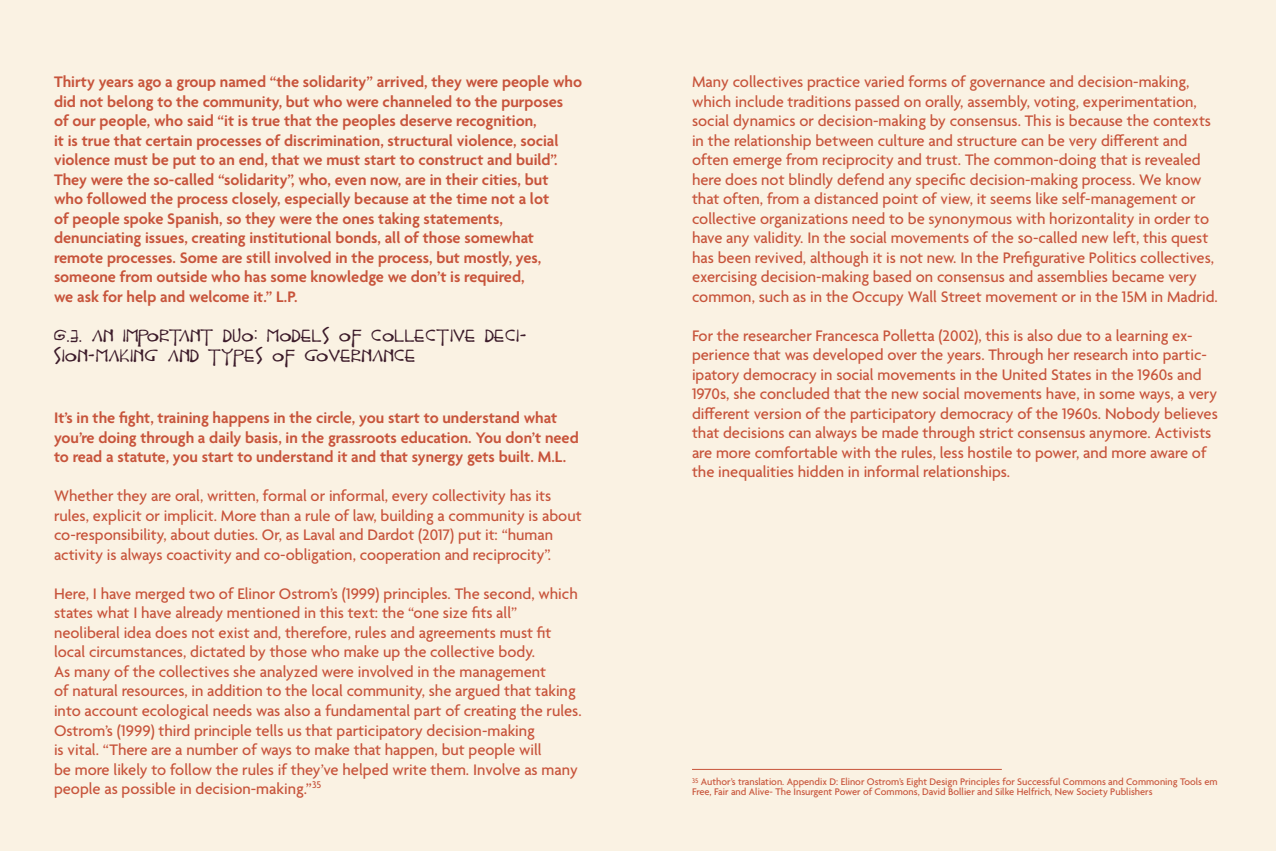
<style>
.page{position:relative;width:1276px;height:851px;background:#fff}
.page>*{position:absolute;margin:0;border:0;box-sizing:border-box;transform-origin:0 0}
.t1{font:18px/19.8px "Epistolar";color:#3d1c2b}
.t2{font:500 16.5px/19.5px "Agenda";color:#c7543b}
.t3{font:600 16.5px/19.5px "Agenda";color:#c7543b}
.t4{font:500 10.35px/10.4px "Agenda";color:#c8553b}
</style>
<div class="page">
<div style="left:0;top:0;width:1276px;height:850px;background:#faf2e3"></div>
<hr style="left:692px;top:769px;width:310px;height:1px;background:#c8553b">
<p class="t3" style="left:54px;top:73px;width:530px">Thirty years ago a group named “the solidarity” arrived, they were people who did not belong to the community, but who were channeled to the purposes<br>of our people, who said “it is true that the peoples deserve recognition,<br>it is true that certain processes of discrimination, structural violence, social violence must be put to an end, that we must start to construct and build”.<br>They were the so-called “solidarity”, who, even now, are in their cities, but<br>who followed the process closely, especially because at the time not a lot<br>of people spoke Spanish, so they were the ones taking statements, denunciating issues, creating institutional bonds, all of those somewhat remote processes. Some are still involved in the process, but mostly, yes, someone from outside who has some knowledge we don’t is required,<br>we ask for help and welcome it.” L.P.</p>
<p class="t1" style="left:54px;top:326px;width:475px">6.3. AN IMPORTANT DUO: MODELS OF COLLECTIVE DECI-<br>SION-MAKING AND TYPES OF GOVERNANCE</p>
<p class="t3" style="left:54px;top:409px;width:526px">It’s in the fight, training happens in the circle, you start to understand what you’re doing through a daily basis, in the grassroots education. You don’t need to read a statute, you start to understand it and that synergy gets built. M.L.</p>
<p class="t2" style="left:54px;top:487px;width:529px">Whether they are oral, written, formal or informal, every collectivity has its rules, explicit or implicit. More than a rule of law, building a community is about co-responsibility, about duties. Or, as Laval and Dardot (2017) put it: “human activity is always coactivity and co-obligation, cooperation and reciprocity”.</p>
<p class="t2" style="left:54px;top:584px;width:529px">Here, I have merged two of Elinor Ostrom’s (1999) principles. The second, which states what I have already mentioned in this text: the “one size fits all” neoliberal idea does not exist and, therefore, rules and agreements must fit local circumstances, dictated by those who make up the collective body.<br>As many of the collectives she analyzed were involved in the management<br>of natural resources, in addition to the local community, she argued that taking into account ecological needs was also a fundamental part of creating the rules.<br>Ostrom’s (1999) third principle tells us that participatory decision-making<br>is vital. “There are a number of ways to make that happen, but people will<br>be more likely to follow the rules if they’ve helped write them. Involve as many people as possible in decision-making.”<sup>35</sup></p>
<p class="t2" style="left:692px;top:73px;width:527px">Many collectives practice varied forms of governance and decision-making, which include traditions passed on orally, assembly, voting, experimentation, social dynamics or decision-making by consensus. This is because the contexts in the relationship between culture and structure can be very different and often emerge from reciprocity and trust. The common-doing that is revealed here does not blindly defend any specific decision-making process. We know that often, from a distanced point of view, it seems like self-management or collective organizations need to be synonymous with horizontality in order to have any validity. In the social movements of the so-called new left, this quest has been revived, although it is not new. In the Prefigurative Politics collectives, exercising decision-making based on consensus and assemblies became very common, such as in the Occupy Wall Street movement or in the 15M in Madrid.</p>
<p class="t2" style="left:692px;top:326px;width:527px">For the researcher Francesca Polletta (2002), this is also due to a learning ex&shy;perience that was developed over the years. Through her research into partic&shy;ipatory democracy in social movements in the United States in the 1960s and 1970s, she concluded that the new social movements have, in some ways, a very different version of the participatory democracy of the 1960s. Nobody believes that decisions can always be made through strict consensus anymore. Activists are more comfortable with the rules, less hostile to power, and more aware of the inequalities hidden in informal relationships.</p>
<p class="t4" style="left:692px;top:777px;width:527px"><sup>35</sup> Author’s translation. Appendix D: Elinor Ostrom’s Eight Design Principles for Successful Commons and Commoning Tools em<br>Free, Fair and Alive- The Insurgent Power of Commons, David Bollier and Silke Helfrich, New Society Publishers</p>
</div>
